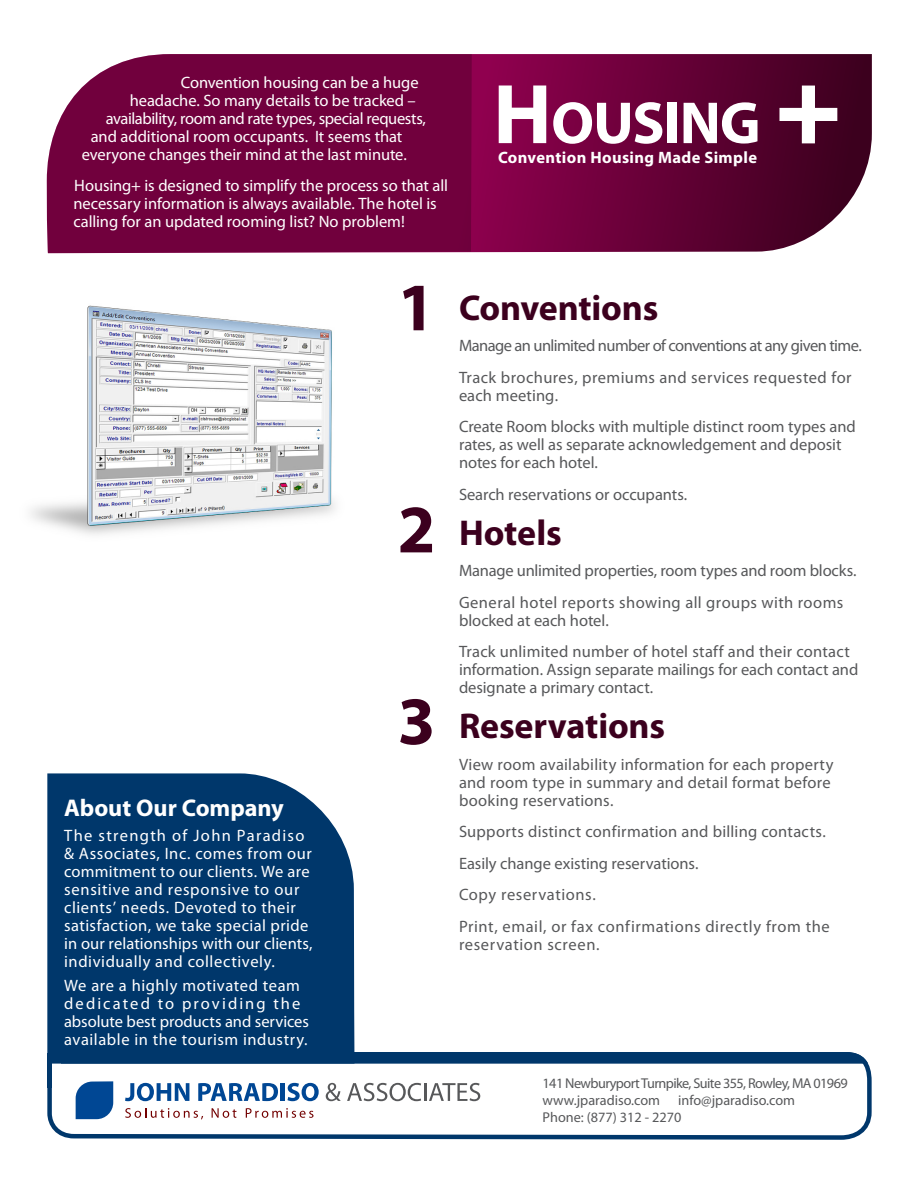
<style>
.page{position:relative;width:918px;height:1188px;background:#fff}
.page>*{position:absolute;margin:0;border:0;box-sizing:border-box;transform-origin:0 0}
.Body_Copy{font:700 85.5px "Myriad Pro";color:#fff}
.Body_Copy-2{font:700 68.4px "Myriad Pro";color:#3c001e}
.Body_Copy-3{font:700 59.85px "Myriad Pro";letter-spacing:-.02em;color:#fff}
.Headers{font:700 36px "Myriad Pro";letter-spacing:-.005em;color:#3c001e}
.Body_Copy-4{font:700 24.15px "Myriad Pro";letter-spacing:-.005em;color:#fff}
.Body_Copy-5{font:16.5px/18px "Myriad Pro";letter-spacing:.01em;color:#57585a}
.Body_Copy-6{font:16.5px/18px "Myriad Pro";letter-spacing:.035em;color:#fff}
.Body_Copy-7{font:16.5px/18px "Myriad Pro";letter-spacing:.005em;color:#fff}
.Body_Copy-8{font:16.5px/18px "Myriad Pro";letter-spacing:.035em;color:#57585a}
.Body_Copy-9{font:16.5px "Myriad Pro";letter-spacing:-.035em;color:#57585a}
.Body_Copy-10{font:16.5px "Myriad Pro";letter-spacing:-.015em;color:#57585a}
.Body_Copy-11{font:16.5px "Myriad Pro";letter-spacing:-.025em;color:#fff}
.Body_Copy-12{font:700 16.5px "Myriad Pro";letter-spacing:.02em;color:#fff}
.t1{font:14.25px/17.1px "Myriad Pro";letter-spacing:-.04em;color:#57585a}
.t2{font:14.25px/17.1px "Myriad Pro";letter-spacing:-.015em;color:#57585a}
</style>
<div class="page">
<svg style="left:47px;top:1063px;width:825px;height:77px"></svg>
<svg style="left:355px;top:1052px;width:513px;height:12px;background:#093e70"></svg>
<svg style="left:76px;top:1081px;width:37px;height:38px"></svg>
<svg style="left:125px;top:1083px;width:64px;height:18px"></svg>
<svg style="left:198px;top:1083px;width:80px;height:18px"></svg>
<hr style="left:281px;top:1083px;width:4px;height:18px;background:#004794">
<svg style="left:287px;top:1083px;width:32px;height:18px"></svg>
<svg style="left:326px;top:1083px;width:15px;height:18px"></svg>
<svg style="left:347px;top:1083px;width:133px;height:18px"></svg>
<svg style="left:125px;top:1108px;width:78px;height:11px"></svg>
<svg style="left:212px;top:1108px;width:24px;height:10px"></svg>
<svg style="left:246px;top:1108px;width:67px;height:10px"></svg>
<div style="left:52px;top:1063px;width:9px;height:21px;background:#fff"></div>
<div style="left:47px;top:1053px;width:5px;height:35px;background:#00376b"></div>
<svg style="left:47px;top:773px;width:308px;height:291px;background:#0c4072"></svg>
<svg style="left:472px;top:54px;width:400px;height:199px;background:#6e0c40"></svg>
<div style="left:47px;top:54px;width:425px;height:199px;background:#71003d"></div>
<svg style="left:779px;top:86px;width:58px;height:57px"></svg>
<img style="left:31px;top:305px;width:304px;height:230px">
<p class="Body_Copy-7" style="left:181px;top:73px;width:239px">Convention housing can be a huge</p>
<p class="Body_Copy-7" style="left:130px;top:91px;width:288px">headache. So many details to be tracked –</p>
<p class="Body_Copy-11" style="left:106px;top:108px;width:322px">availability, room and rate types, special requests,</p>
<p class="Body_Copy-7" style="left:91px;top:127px;width:313px">and additional room occupants. It seems that</p>
<p class="Body_Copy-7" style="left:82px;top:145px;width:327px">everyone changes their mind at the last minute.</p>
<p class="Body_Copy-7" style="left:74px;top:177px;width:376px">Housing+ is designed to simplify the process so that all necessary information is always available. The hotel is calling for an updated rooming list? No problem!</p>
<p class="Body_Copy" style="left:493px;top:59px;width:60px">H</p>
<p class="Body_Copy-12" style="left:498px;top:147px;width:261px">Convention Housing Made Simple</p>
<p class="Body_Copy-3" style="left:551px;top:84px;width:211px">OUSING</p>
<p class="Body_Copy-4" style="left:64px;top:792px;width:221px">About Our Company</p>
<p class="Body_Copy-6" style="left:64px;top:826px;width:250px">The strength of John Paradiso &amp; Associates, Inc. comes from our commitment to our clients. We are sensitive and responsive to our clients’ needs. Devoted to their satisfaction, we take special pride in our relationships with our clients, individually and collectively.</p>
<p class="Body_Copy-6" style="left:64px;top:976px;width:246px">We are a highly motivated team dedicated to providing the absolute best products and services available in the tourism industry.</p>
<p class="Body_Copy-2" style="left:397px;top:263px;width:39px">1</p>
<p class="Body_Copy-2" style="left:398px;top:485px;width:39px">2</p>
<p class="Body_Copy-2" style="left:398px;top:677px;width:39px">3</p>
<p class="Headers" style="left:459px;top:284px;width:201px">Conventions</p>
<p class="Body_Copy-9" style="left:459px;top:335px;width:404px">Manage an unlimited number of conventions at any given time.</p>
<p class="Body_Copy-5" style="left:459px;top:368px;width:394px">Track brochures, premiums and services requested for each meeting.</p>
<p class="Body_Copy-5" style="left:459px;top:417px;width:398px">Create Room blocks with multiple distinct room types and rates, as well as separate acknowledgement and deposit notes for each hotel.</p>
<p class="Body_Copy-5" style="left:459px;top:485px;width:230px">Search reservations or occupants.</p>
<p class="Headers" style="left:459px;top:509px;width:104px">Hotels</p>
<p class="Body_Copy-10" style="left:459px;top:560px;width:399px">Manage unlimited properties, room types and room blocks.</p>
<p class="Body_Copy-5" style="left:459px;top:593px;width:386px">General hotel reports showing all groups with rooms blocked at each hotel.</p>
<p class="Body_Copy-5" style="left:459px;top:642px;width:401px">Track unlimited number of hotel staff and their contact information. Assign separate mailings for each contact and designate a primary contact.</p>
<p class="Headers" style="left:459px;top:702px;width:208px">Reservations</p>
<p class="Body_Copy-5" style="left:459px;top:755px;width:376px">View room availability information for each property and room type in summary and detail format before booking reservations.</p>
<p class="Body_Copy-5" style="left:459px;top:822px;width:368px">Supports distinct confirmation and billing contacts.</p>
<p class="Body_Copy-5" style="left:459px;top:854px;width:241px">Easily change existing reservations.</p>
<p class="Body_Copy-8" style="left:459px;top:885px;width:138px">Copy reservations.</p>
<p class="Body_Copy-8" style="left:459px;top:917px;width:372px">Print, email, or fax confirmations directly from the reservation screen.</p>
<p class="t1" style="left:543px;top:1074px;width:307px">141 Newburyport Turnpike, Suite 355, Rowley, MA 01969 www.jparadiso.com</p>
<p class="t2" style="left:543px;top:1091px;width:254px;text-indent:136px">info@jparadiso.com<br>Phone: (877) 312 - 2270</p>
</div>
